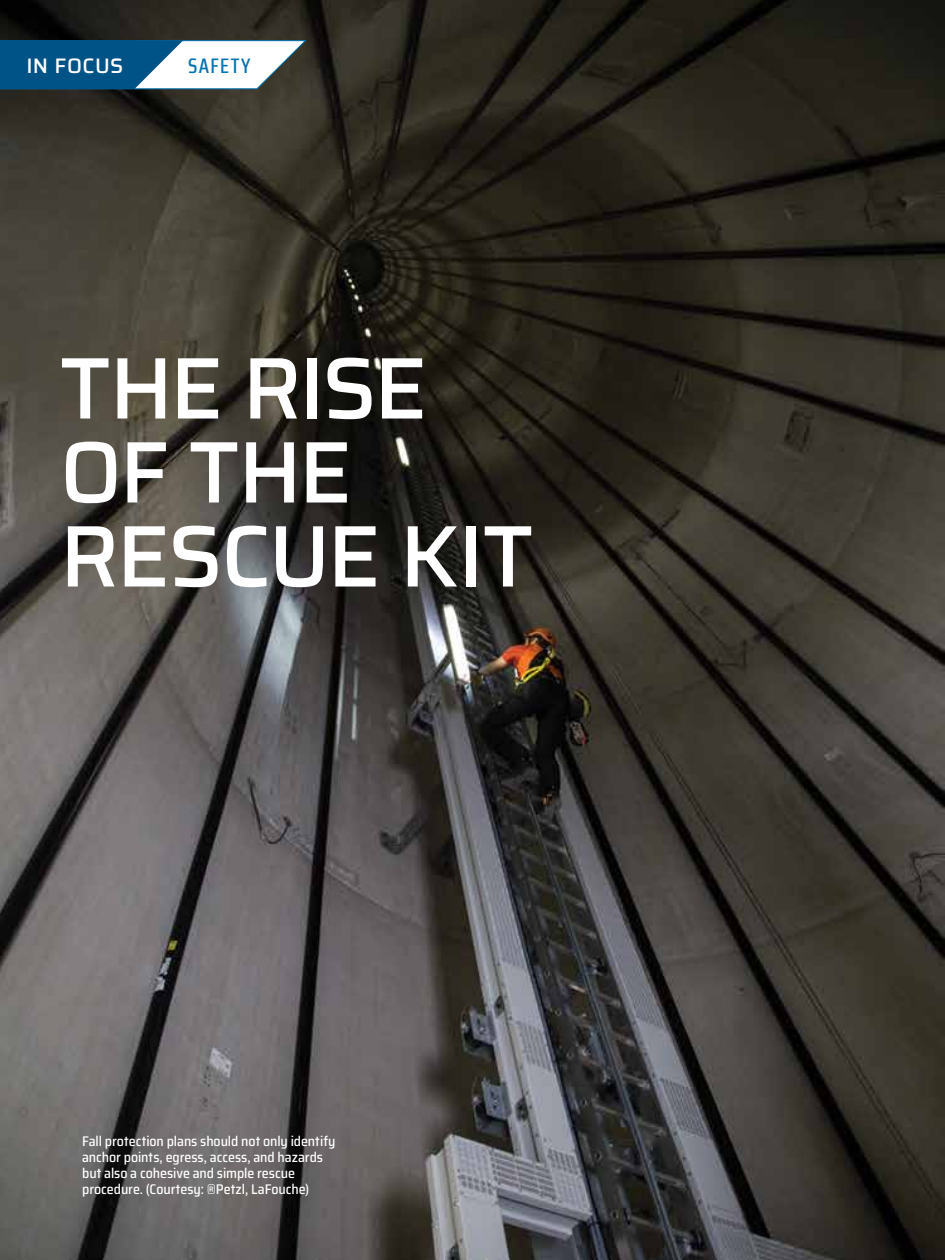
<style>
.page{position:relative;width:945px;height:1260px;background:#fff}
.page>*{position:absolute;margin:0;border:0;box-sizing:border-box;transform-origin:0 0}
.t1{font:500 87.5px/84px "Saira";letter-spacing:-.03em;color:#fff}
.t2{font:500 21px "Saira";letter-spacing:.025em;color:#fff}
.t3{font:500 21px "Saira Condensed";letter-spacing:.06em;color:#0073b3}
.t4{font:500 semi-condensed 14px/15.8px "Saira";letter-spacing:-.005em;color:#fff}
</style>
<div class="page">
<img style="left:0;top:0;width:945px;height:1260px">
<svg style="left:0;top:40px;width:308px;height:50px"></svg>
<h2 class="t2" style="left:26px;top:50px;width:98px">IN FOCUS</h2>
<h2 class="t3" style="left:188px;top:50px;width:64px">SAFETY</h2>
<h1 class="t1" style="left:60px;top:345px;width:475px">THE RISE<br>OF THE<br>RESCUE KIT</h1>
<p class="t4" style="left:82px;top:1133px;width:255px">Fall protection plans should not only identify anchor points, egress, access, and hazards but also a cohesive and simple rescue procedure. (Courtesy: ®Petzl, LaFouche)</p>
</div>
